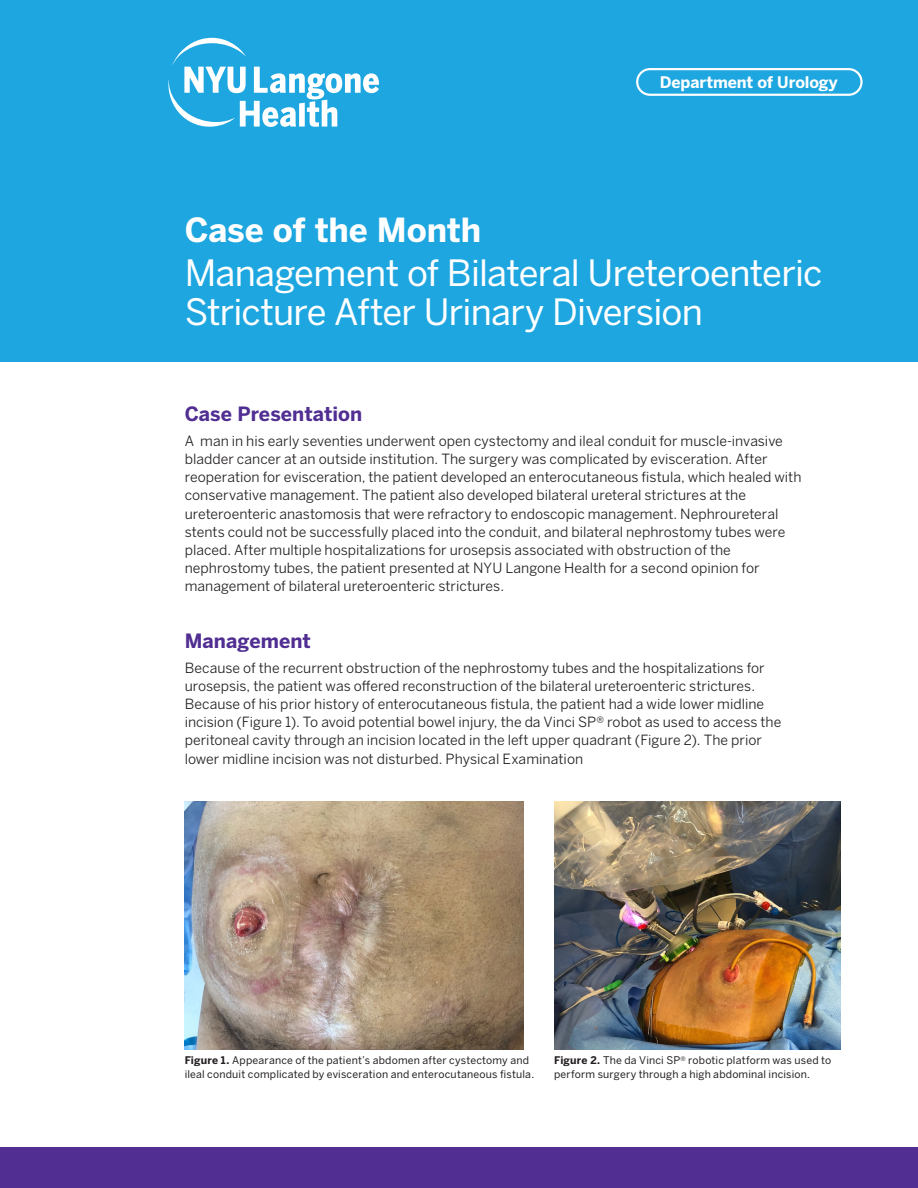
<style>
.page{position:relative;width:918px;height:1188px;background:#fff}
.page>*{position:absolute;margin:0;border:0;box-sizing:border-box;transform-origin:0 0}
.pa2{font:36px/39px "Benton Sans";letter-spacing:-.02em;color:#fff}
.pa2-2{font:700 33px "Benton Sans";letter-spacing:-.005em;color:#fff}
.subhead{font:700 19.5px "Benton Sans";letter-spacing:.005em;color:#502e92}
.NEW_PHYSICIAN_NAME{font:700 15.9px "Benton Sans";letter-spacing:-.005em;color:#fff}
.body{font:13.95px/18.1px "Benton Sans";color:#231f20}
.t1{font:10.5px/13.5px "Benton Sans";letter-spacing:.02em;color:#231f20}
.s1{font-weight:700}
</style>
<div class="page">
<div style="left:0;top:0;width:918px;height:361px;background:#1da6df"></div>
<div style="left:0;top:1148px;width:918px;height:40px;background:#502e92"></div>
<svg style="left:168px;top:38px;width:211px;height:89px"></svg>
<div style="left:636px;top:68px;width:227px;height:28px;border:2px solid #fff;border-radius:13px"></div>
<img style="left:185px;top:801px;width:339px;height:248px">
<img style="left:554px;top:801px;width:287px;height:248px">
<p class="NEW_PHYSICIAN_NAME" style="left:660px;top:73px;width:180px">Department of Urology</p>
<p class="pa2-2" style="left:185px;top:211px;width:298px">Case of the Month</p>
<p class="pa2" style="left:185px;top:253px;width:639px">Management of Bilateral Ureteroenteric<br>Stricture After Urinary Diversion</p>
<p class="subhead" style="left:185px;top:403px;width:179px">Case Presentation</p>
<p class="body" style="left:185px;top:432px;width:618px">A man in his early seventies underwent open cystectomy and ileal conduit for muscle-invasive bladder cancer at an outside institution. The surgery was complicated by evisceration. After reoperation for evisceration, the patient developed an enterocutaneous fistula, which healed with conservative management. The patient also developed bilateral ureteral strictures at the ureteroenteric anastomosis that were refractory to endoscopic management. Nephroureteral stents could not be successfully placed into the conduit, and bilateral nephrostomy tubes were placed. After multiple hospitalizations for urosepsis associated with obstruction of the nephrostomy tubes, the patient presented at NYU Langone Health for a second opinion for management of bilateral ureteroenteric strictures.</p>
<p class="subhead" style="left:185px;top:630px;width:128px">Management</p>
<p class="body" style="left:185px;top:658px;width:598px">Because of the recurrent obstruction of the nephrostomy tubes and the hospitalizations for urosepsis, the patient was offered reconstruction of the bilateral ureteroenteric strictures.<br>Because of his prior history of enterocutaneous fistula, the patient had a wide lower midline incision (Figure 1). To avoid potential bowel injury, the da Vinci SP® robot as used to access the peritoneal cavity through an incision located in the left upper quadrant (Figure 2). The prior lower midline incision was not disturbed. Physical Examination</p>
<p class="t1" style="left:185px;top:1053px;width:351px"><span class="s1">Figure 1.</span> Appearance of the patient’s abdomen after cystectomy and ileal conduit complicated by evisceration and enterocutaneous fistula.</p>
<p class="t1" style="left:554px;top:1053px;width:279px"><span class="s1">Figure 2.</span> The da Vinci SP<sup>®</sup> robotic platform was used to perform surgery through a high abdominal incision.</p>
</div>
